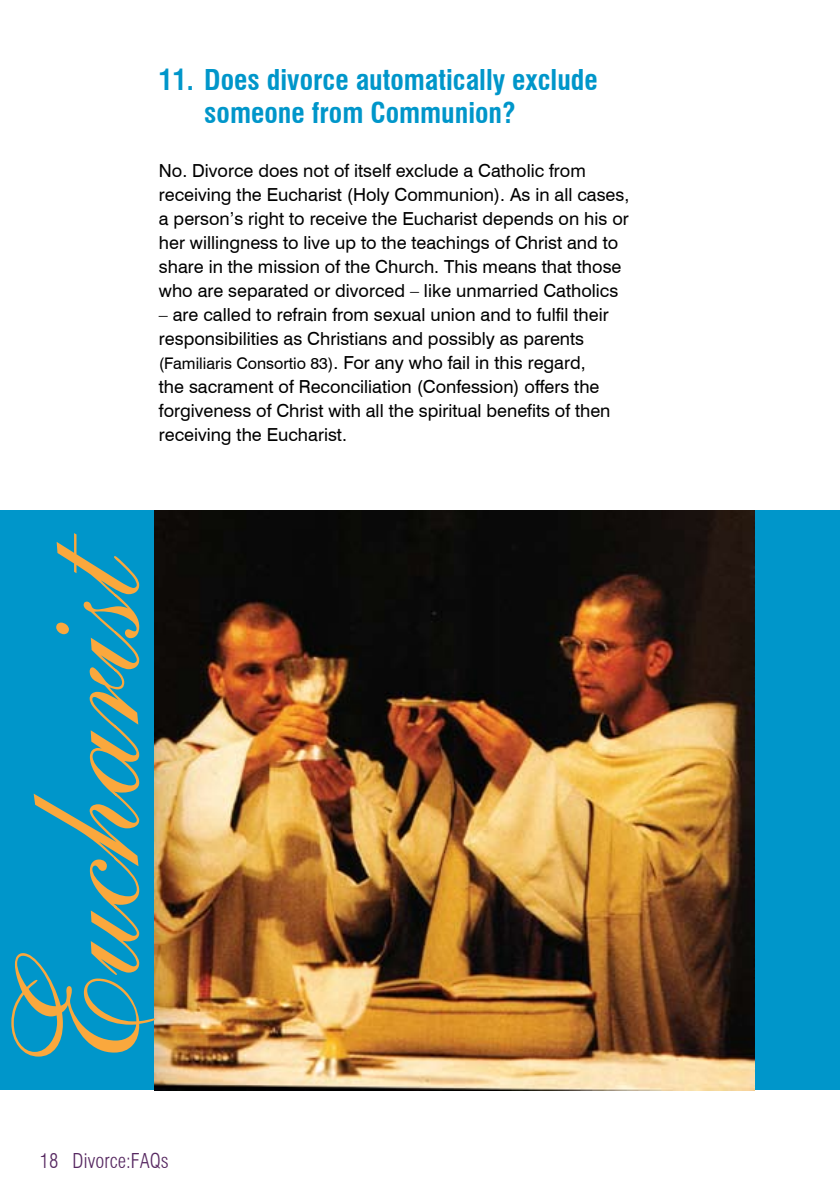
<style>
.page{position:relative;width:840px;height:1191px;background:#fff}
.page>*{position:absolute;margin:0;border:0;box-sizing:border-box;transform-origin:0 0}
.t1{font:700 condensed 28px/33.6px "Swiss 721 BT";color:#0096ca}
.t2{font:300 condensed 20px "Swiss 721 BT";color:#572861}
.t3{font:18px/24px "Swiss 721 BT";color:#000}
.s1{font-size:16px}
</style>
<div class="page">
<div style="left:0;top:510px;width:839px;height:580px;background:#0096ca"></div>
<img style="left:154px;top:510px;width:600px;height:580px">
<svg style="left:11px;top:533px;width:144px;height:523px"></svg>
<h1 class="t1" style="left:204px;top:63px;width:395px;text-indent:-45px">11. Does divorce automatically exclude someone from Communion?</h1>
<p class="t3" style="left:159px;top:158px;width:471px">No. Divorce does not of itself exclude a Catholic from receiving the Eucharist (Holy Communion). As in all cases, a person’s right to receive the Eucharist depends on his or her willingness to live up to the teachings of Christ and to share in the mission of the Church. This means that those who are separated or divorced – like unmarried Catholics</p>
<p class="t3" style="left:159px;top:302px;width:453px">– are called to refrain from sexual union and to fulfil their responsibilities as Christians and possibly as parents <span class="s1">(Familiaris Consortio 83)</span>. For any who fail in this regard, the sacrament of Reconciliation (Confession) offers the forgiveness of Christ with all the spiritual benefits of then receiving the Eucharist.</p>
<p class="t2" style="left:40px;top:1148px;width:130px">18 Divorce:FAQs</p>
</div>
